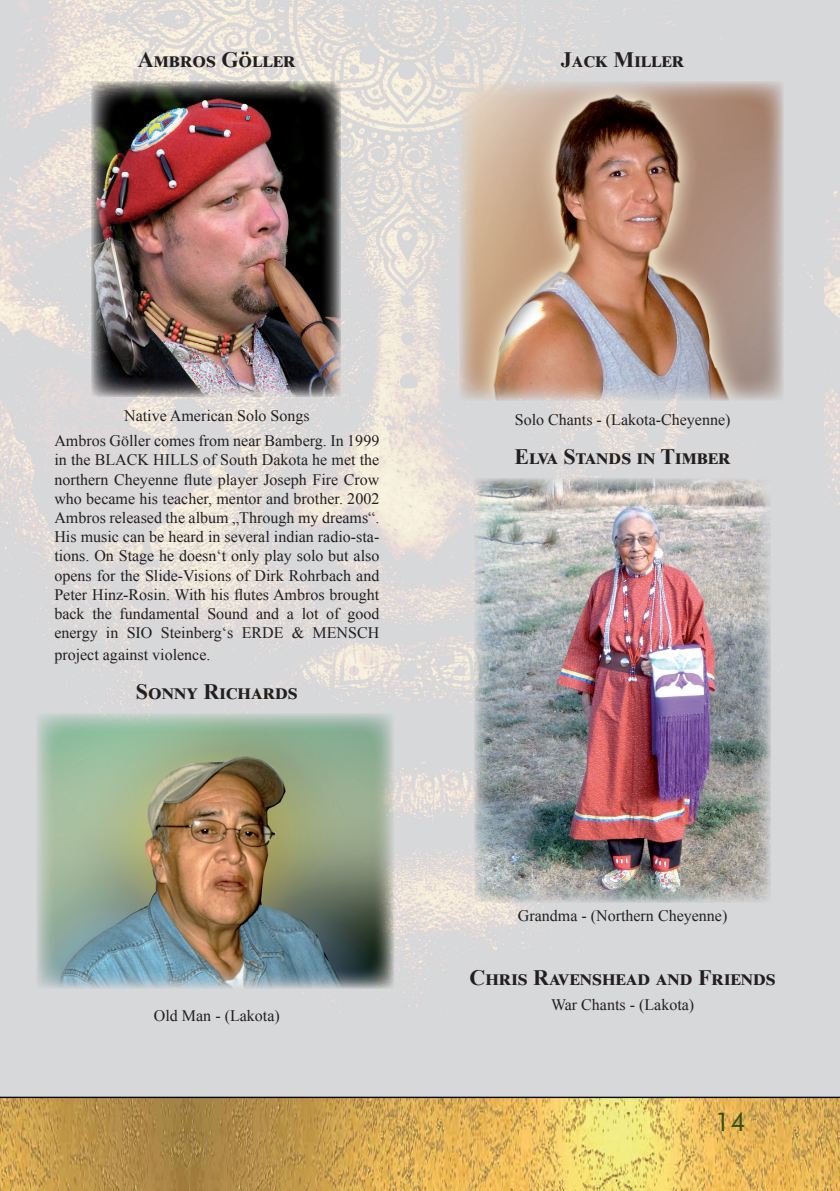
<style>
.page{position:relative;width:840px;height:1191px;background:#fff}
.page>*{position:absolute;margin:0;border:0;box-sizing:border-box;transform-origin:0 0}
.t1{font:26px "Futura BT";color:#375111}
.t2{font:700 22px "Times New Roman";letter-spacing:.015em;color:#231f20}
.t3{font:16px/19.2px "Times New Roman";color:#231f20;text-align:center}
</style>
<div class="page">
<img style="left:0;top:0;width:823px;height:1191px">
<img style="left:823px;top:0;width:16px;height:1191px">
<img style="left:91px;top:81px;width:249px;height:315px">
<img style="left:37px;top:714px;width:357px;height:274px">
<img style="left:459px;top:81px;width:323px;height:319px">
<img style="left:474px;top:479px;width:296px;height:423px">
<h2 class="t2" style="left:138px;top:43px;width:156px">Ambros Göller</h2>
<h2 class="t2" style="left:560px;top:43px;width:122px">Jack Miller</h2>
<p class="t3" style="left:54px;top:403px;width:326px;line-height:24.8px">Native American Solo Songs<br>Ambros Göller comes from near Bamberg. In 1999</p>
<p class="t3" style="left:54px;top:450px;width:326px;text-align:justify">in the BLACK HILLS of South Dakota he met the northern Cheyenne flute player Joseph Fire Crow who became his teacher, mentor and brother. 2002<br>Ambros released the album „Through my dreams“.<br>His music can be heard in several indian radio-sta&shy;tions. On Stage he doesn‘t only play solo but also opens for the Slide-Visions of Dirk Rohrbach and Peter Hinz-Rosin. With his flutes Ambros brought back the fundamental Sound and a lot of good energy in SIO Steinberg‘s ERDE &amp; MENSCH</p>
<p class="t3" style="left:54px;top:644px;width:157px">project against violence.</p>
<h2 class="t2" style="left:136px;top:676px;width:163px">Sonny Richards</h2>
<p class="t3" style="left:154px;top:1005px;width:127px">Old Man - (Lakota)</p>
<p class="t3" style="left:514px;top:410px;width:217px">Solo Chants - (Lakota-Cheyenne)</p>
<h2 class="t2" style="left:514px;top:441px;width:215px">Elva Stands in Timber</h2>
<p class="t3" style="left:517px;top:906px;width:211px">Grandma - (Northern Cheyenne)</p>
<h2 class="t2" style="left:469px;top:962px;width:307px">Chris Ravenshead and Friends</h2>
<p class="t3" style="left:550px;top:994px;width:145px">War Chants - (Lakota)</p>
<h1 class="t1" style="left:714px;top:1106px;width:32px">14</h1>
</div>
